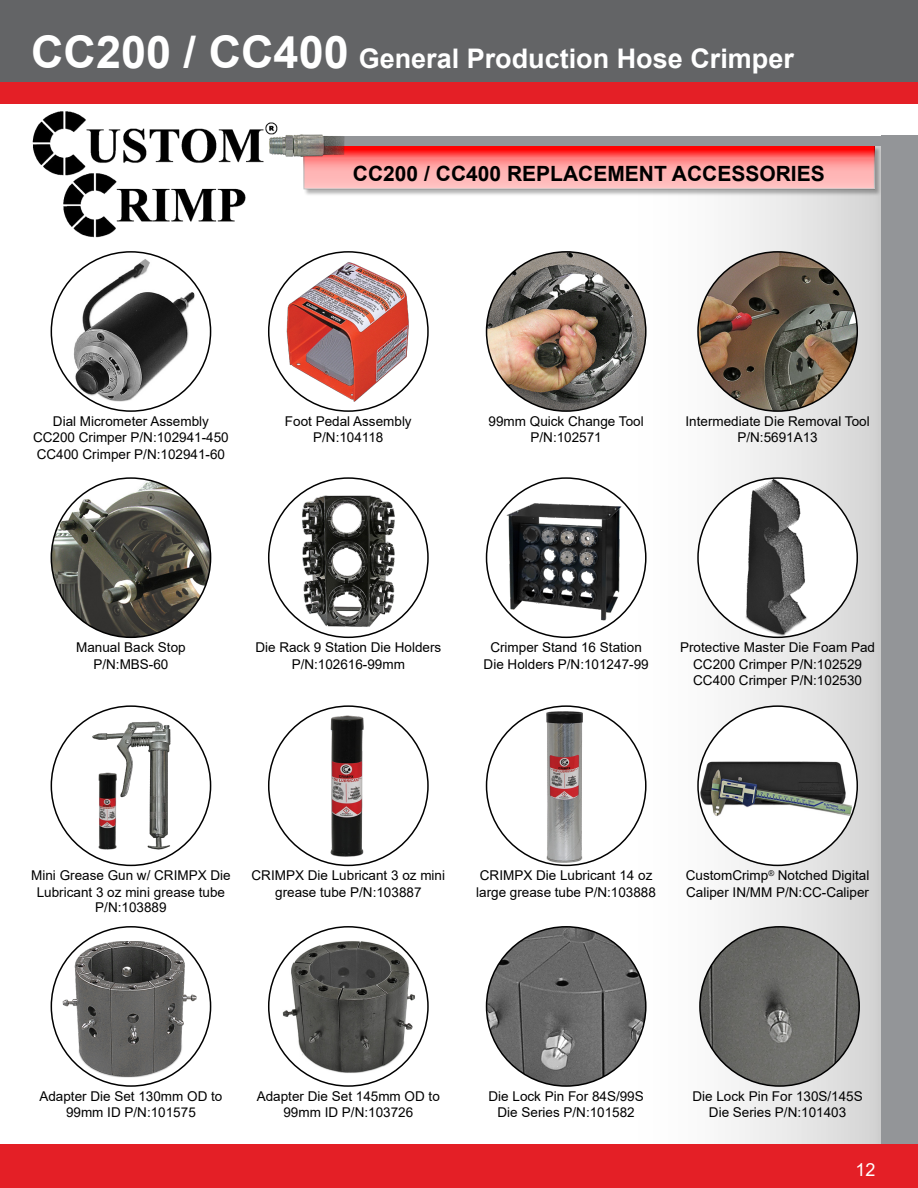
<style>
.page{position:relative;width:918px;height:1188px;background:#fff}
.page>*{position:absolute;margin:0;border:0;box-sizing:border-box;transform-origin:0 0}
.t1{font:700 27px "Arial";color:#fff}
.t2{font:700 21px "Arial";color:#000}
.t3{font:18px "Arial";color:#fff}
.t4{font:13.5px/16.2px "Arial";color:#000;text-align:center}
.s1{font-size:45px}
</style>
<div class="page">
<div style="left:582px;top:137px;width:314px;height:1051px;background:linear-gradient(to right,#fff,#d3d3d3)"></div>
<div style="left:0;top:0;width:918px;height:90px;background:#636466"></div>
<div style="left:0;top:82px;width:918px;height:22px;background:#e41f26"></div>
<div style="left:304px;top:146px;width:578px;height:50px;background:#000;opacity:.3"></div>
<svg style="left:305px;top:146px;width:568px;height:41px;background:#f88"></svg>
<img style="left:32px;top:111px;width:246px;height:127px">
<div style="left:324px;top:136px;width:584px;height:9px;background:#939598"></div>
<div style="left:882px;top:136px;width:36px;height:1052px;background:#939598"></div>
<div style="left:0;top:1145px;width:918px;height:43px;background:#e41f26"></div>
<img style="left:267px;top:128px;width:87px;height:31px">
<img style="left:74px;top:258px;width:120px;height:144px">
<img style="left:487px;top:927px;width:159px;height:159px;border-radius:80px">
<div style="left:698px;top:706px;width:159px;height:159px;background:#fff;border-radius:50%"></div>
<img style="left:700px;top:761px;width:152px;height:55px">
<img style="left:77px;top:706px;width:130px;height:157px">
<img style="left:322px;top:715px;width:49px;height:147px">
<div style="left:487px;top:706px;width:159px;height:159px;background:#fff;border-radius:50%"></div>
<img style="left:546px;top:712px;width:36px;height:150px">
<img style="left:281px;top:258px;width:135px;height:147px">
<img style="left:487px;top:252px;width:159px;height:159px;border-radius:80px">
<div style="left:487px;top:478px;width:159px;height:159px;background:#fff;border-radius:50%"></div>
<img style="left:504px;top:495px;width:120px;height:128px">
<img style="left:298px;top:494px;width:102px;height:135px">
<img style="left:698px;top:252px;width:159px;height:159px;border-radius:80px">
<div style="left:698px;top:478px;width:159px;height:159px;background:#fff;border-radius:50%"></div>
<img style="left:745px;top:479px;width:64px;height:157px">
<img style="left:62px;top:941px;width:135px;height:137px">
<img style="left:700px;top:927px;width:159px;height:159px;border-radius:80px">
<img style="left:282px;top:940px;width:133px;height:133px">
<img style="left:51px;top:478px;width:160px;height:159px;border-radius:80px">
<h1 class="t1" style="left:31px;top:40px;width:764px"><span class="s1">CC200 / CC400</span> General Production Hose Crimper</h1>
<h2 class="t2" style="left:353px;top:159px;width:473px">CC200 / CC400 REPLACEMENT ACCESSORIES</h2>
<p class="t4" style="left:33px;top:413px;width:197px">Dial Micrometer Assembly<br>CC200 Crimper P/N:102941-450<br>CC400 Crimper P/N:102941-60</p>
<p class="t4" style="left:285px;top:413px;width:128px">Foot Pedal Assembly<br>P/N:104118</p>
<p class="t4" style="left:489px;top:413px;width:157px">99mm Quick Change Tool<br>P/N:102571</p>
<p class="t4" style="left:686px;top:413px;width:186px">Intermediate Die Removal Tool<br>P/N:5691A13</p>
<p class="t4" style="left:76px;top:639px;width:111px">Manual Back Stop<br>P/N:MBS-60</p>
<p class="t4" style="left:255px;top:639px;width:187px">Die Rack 9 Station Die Holders<br>P/N:102616-99mm</p>
<p class="t4" style="left:484px;top:639px;width:167px">Crimper Stand 16 Station<br>Die Holders P/N:101247-99</p>
<p class="t4" style="left:680px;top:639px;width:197px">Protective Master Die Foam Pad<br>CC200 Crimper P/N:102529<br>CC400 Crimper P/N:102530</p>
<p class="t4" style="left:31px;top:868px;width:201px;line-height:15.6px">Mini Grease Gun w/ CRIMPX Die<br>Lubricant 3 oz mini grease tube<br>P/N:103889</p>
<p class="t4" style="left:252px;top:868px;width:195px">CRIMPX Die Lubricant 3 oz mini grease tube P/N:103887</p>
<p class="t4" style="left:476px;top:868px;width:181px;text-align:left">CRIMPX Die Lubricant 14 oz large grease tube P/N:103888</p>
<p class="t4" style="left:686px;top:868px;width:185px;text-align:left">CustomCrimp<sup>®</sup> Notched Digital<br>Caliper IN/MM P/N:CC-Caliper</p>
<p class="t4" style="left:39px;top:1088px;width:185px">Adapter Die Set 130mm OD to<br>99mm ID P/N:101575</p>
<p class="t4" style="left:692px;top:1088px;width:172px">Die Lock Pin For 130S/145S<br>Die Series P/N:101403</p>
<p class="t4" style="left:257px;top:1088px;width:185px">Adapter Die Set 145mm OD to<br>99mm ID P/N:103726</p>
<p class="t4" style="left:488px;top:1088px;width:157px">Die Lock Pin For 84S/99S<br>Die Series P/N:101582</p>
<h3 class="t3" style="left:856px;top:1157px;width:22px">12</h3>
</div>
